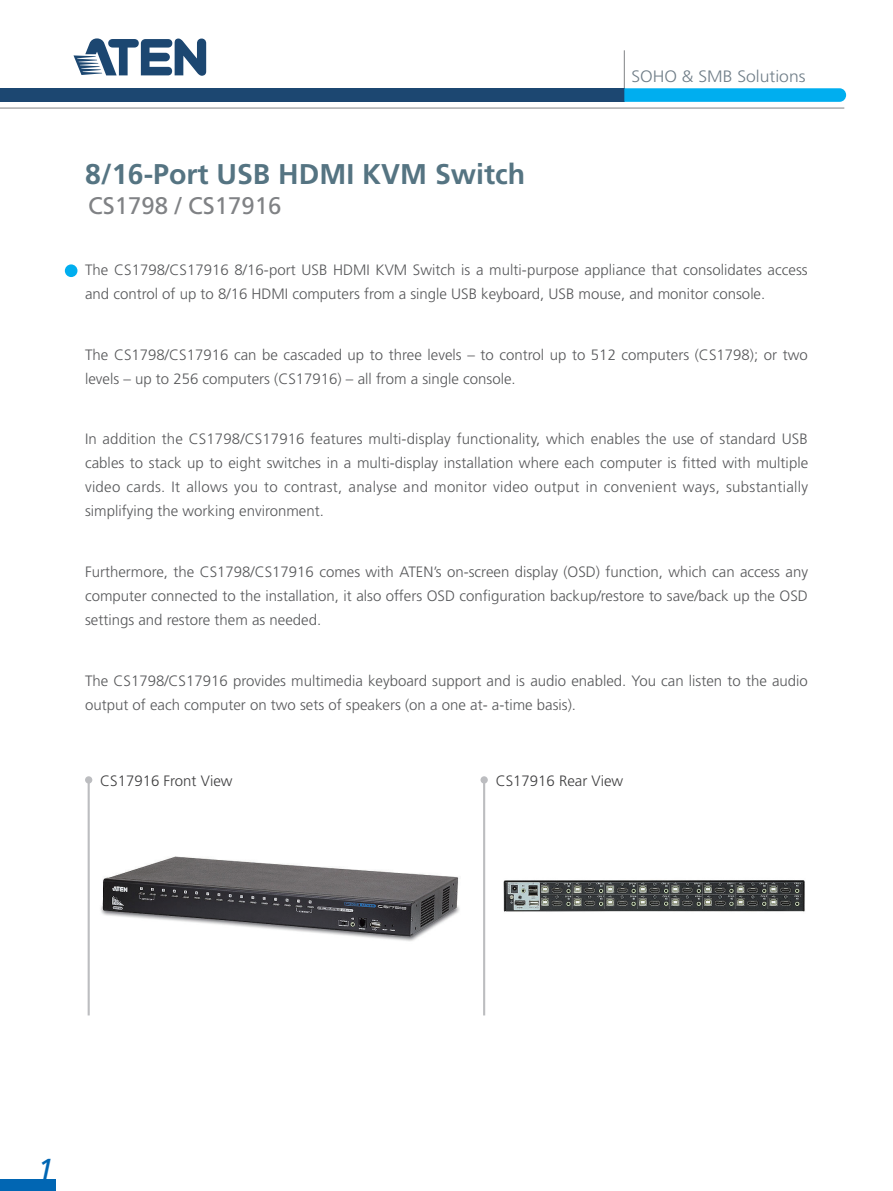
<style>
.page{position:relative;width:893px;height:1191px;background:#fff}
.page>*{position:absolute;margin:0;border:0;box-sizing:border-box;transform-origin:0 0}
.t1{font:italic 30.3px "Frutiger";color:#0166b3}
.t2{font:700 28.5px "Frutiger";color:#557482}
.t3{font:24px "Frutiger";color:#808285}
.t4{font:300 16.5px "Frutiger";color:#707e88;scale:1.06 1}
.t5{font:300 15px/24px "Frutiger LT";color:#57585a}
.t6{font:300 15px "Frutiger LT";color:#3e3e3f}
</style>
<div class="page">
<svg style="left:74px;top:38px;width:132px;height:38px"></svg>
<hr style="left:624px;top:50px;width:1px;height:39px;background:#808285">
<div style="left:0;top:88px;width:625px;height:14px;background:#1c4771"></div>
<hr style="left:0;top:108px;width:844px;height:1px;background:#808285">
<svg style="left:624px;top:88px;width:222px;height:14px;background:#09b0ef"></svg>
<div style="left:0;top:1179px;width:55px;height:12px;background:#0166b3"></div>
<img style="left:87px;top:824px;width:373px;height:143px">
<div style="left:65px;top:264px;width:12px;height:13px;background:#00aeef;border-radius:50%"></div>
<div style="left:85px;top:776px;width:7px;height:7px;background:#bcbdc0;border-radius:50%"></div>
<hr style="left:88px;top:780px;width:2px;height:235px;background:#bcbdc0">
<div style="left:480px;top:776px;width:8px;height:7px;background:#bcbdc0;border-radius:50%"></div>
<hr style="left:483px;top:780px;width:2px;height:235px;background:#bcbdc0">
<img style="left:503px;top:880px;width:302px;height:32px">
<h2 class="t2" style="left:85px;top:157px;width:442px">8/16-Port USB HDMI KVM Switch</h2>
<h3 class="t3" style="left:88px;top:192px;width:195px">CS1798 / CS17916</h3>
<p class="t4" style="left:631px;top:67px;width:166px">SOHO &amp; SMB Solutions</p>
<p class="t5" style="left:85px;top:258px;width:724px">The CS1798/CS17916 8/16-port USB HDMI KVM Switch is a multi-purpose appliance that consolidates access and control of up to 8/16 HDMI computers from a single USB keyboard, USB mouse, and monitor console.</p>
<p class="t5" style="left:85px;top:343px;width:724px">The CS1798/CS17916 can be cascaded up to three levels – to control up to 512 computers (CS1798); or two levels – up to 256 computers (CS17916) – all from a single console.</p>
<p class="t5" style="left:85px;top:427px;width:725px;text-align:justify">In addition the CS1798/CS17916 features multi-display functionality, which enables the use of standard USB cables to stack up to eight switches in a multi-display installation where each computer is fitted with multiple video cards. It allows you to contrast, analyse and monitor video output in convenient ways, substantially simplifying the working environment.</p>
<p class="t5" style="left:85px;top:560px;width:724px;text-align:justify">Furthermore, the CS1798/CS17916 comes with ATEN’s on-screen display (OSD) function, which can access any computer connected to the installation, it also offers OSD configuration backup/restore to save/back up the OSD settings and restore them as needed.</p>
<p class="t5" style="left:85px;top:668px;width:724px">The CS1798/CS17916 provides multimedia keyboard support and is audio enabled. You can listen to the audio output of each computer on two sets of speakers (on a one at- a-time basis).</p>
<p class="t6" style="left:100px;top:772px;width:134px">CS17916 Front View</p>
<p class="t6" style="left:496px;top:772px;width:129px">CS17916 Rear View</p>
<h1 class="t1" style="left:38px;top:1152px;width:18px">1</h1>
</div>
